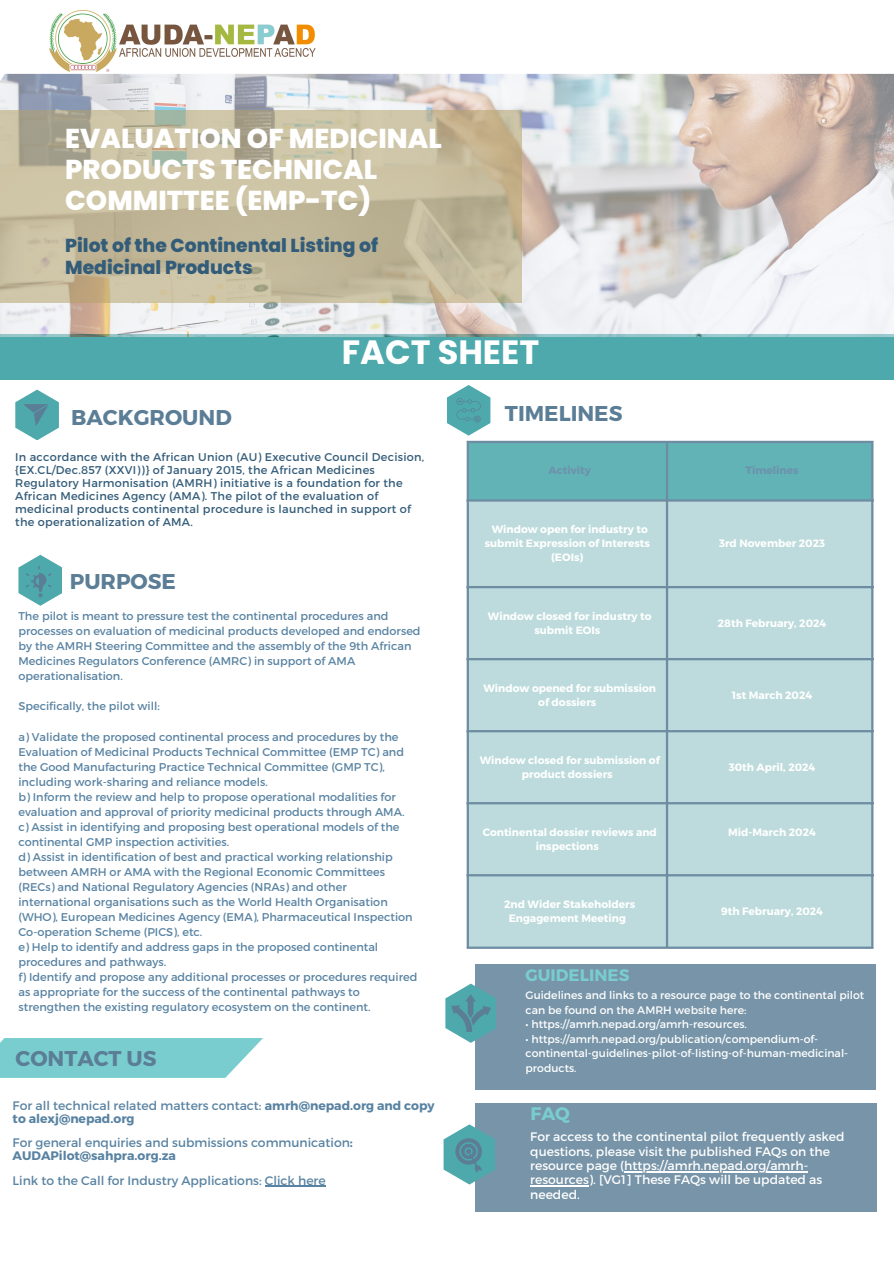
<style>
.page{position:relative;width:894px;height:1264px;background:#fff}
.page>*{position:absolute;margin:0;border:0;box-sizing:border-box;transform-origin:0 0}
.t1{font:700 33.6px "Poppins";color:#fff}
.t2{font:800 27.3px/31px "Poppins";color:#fff}
.t3{font:700 21.45px "Montserrat";color:#5b7e96}
.t4{font:700 21.3px "Montserrat";color:#5b7e96}
.t5{font:800 18.75px/21.9px "Poppins";color:#335c79}
.t6{font:700 18.15px "Montserrat";color:#79cdcf}
.t7{font:700 16.65px "Montserrat";color:#79cdcf}
.t8{font:12.3px/14.4px "Montserrat";color:#fff}
.t9{font:12.3px/12.3px "Montserrat";color:#5983a2}
.t10{font:700 12.3px/12.3px "Montserrat";color:#5983a2}
.t11{font:11.25px/15px "Montserrat";color:#5983a2}
.t12{font:11.25px/13.2px "Montserrat";letter-spacing:.02em;color:#335c79}
.t13{font:10.8px/14.4px "Montserrat";color:#fff}
.t14{font:700 10.65px/14.2px "Montserrat";color:#fff;text-align:center}
.t15{font:700 10.65px "Montserrat";color:#5983a2}
.s1{font-weight:400}
.s2{font-weight:700}
</style>
<div class="page">
<div style="left:475px;top:964px;width:400px;height:126px;background:#7794a8"></div>
<div style="left:475px;top:1102px;width:401px;height:109px;background:#7794a8"></div>
<svg style="left:443px;top:1124px;width:52px;height:60px"></svg>
<svg style="left:445px;top:983px;width:51px;height:59px"></svg>
<hr style="left:624px;top:1170px;width:184px;height:1px;background:#fff">
<hr style="left:530px;top:1185px;width:58px;height:1px;background:#fff">
<img style="left:50px;top:11px;width:265px;height:61px">
<svg style="left:0;top:1038px;width:263px;height:39px;background:#82d0d2"></svg>
<svg style="left:18px;top:555px;width:44px;height:50px"></svg>
<div style="left:469px;top:443px;width:401px;height:56px;background:#62b3b5"></div>
<div style="left:469px;top:501px;width:401px;height:445px;background:#bddbdc"></div>
<hr style="left:466px;top:443px;width:3px;height:503px;background:#5b7e96">
<hr style="left:665px;top:443px;width:3px;height:503px;background:#5b7e96">
<hr style="left:870px;top:443px;width:3px;height:503px;background:#5b7e96">
<hr style="left:466px;top:441px;width:407px;height:2px;background:#5b7e96">
<hr style="left:466px;top:499px;width:407px;height:2px;background:#5b7e96">
<hr style="left:466px;top:586px;width:407px;height:2px;background:#5b7e96">
<hr style="left:466px;top:658px;width:407px;height:2px;background:#5b7e96">
<hr style="left:466px;top:730px;width:407px;height:2px;background:#5b7e96">
<hr style="left:466px;top:802px;width:407px;height:2px;background:#5b7e96">
<hr style="left:466px;top:874px;width:407px;height:2px;background:#5b7e96">
<hr style="left:466px;top:946px;width:407px;height:2px;background:#5b7e96">
<svg style="left:15px;top:389px;width:44px;height:51px"></svg>
<svg style="left:447px;top:385px;width:43px;height:50px"></svg>
<div style="left:0;top:335px;width:893px;height:45px;background:#4da9ab"></div>
<img style="left:0;top:74px;width:893px;height:263px">
<svg style="left:0;top:110px;width:521px;height:193px;background:#c4ba9c"></svg>
<hr style="left:265px;top:1185px;width:61px;height:1px;background:#5983a2">
<p class="t2" style="left:65px;top:123px;width:378px">EVALUATION OF MEDICINAL<br>PRODUCTS TECHNICAL<br>COMMITTEE (EMP-TC)</p>
<p class="t5" style="left:65px;top:235px;width:314px">Pilot of the Continental Listing of<br>Medicinal Products</p>
<p class="t1" style="left:342px;top:329px;width:199px">FACT SHEET</p>
<p class="t3" style="left:71px;top:403px;width:162px">BACKGROUND</p>
<p class="t3" style="left:505px;top:399px;width:119px">TIMELINES</p>
<p class="t12" style="left:15px;top:449px;width:410px">In accordance with the African Union (AU) Executive Council Decision, {EX.CL/Dec.857 (XXVI))} of January 2015, the African Medicines Regulatory Harmonisation (AMRH) initiative is a foundation for the African Medicines Agency (AMA). The pilot of the evaluation of medicinal products continental procedure is launched in support of the operationalization of AMA.</p>
<p class="t3" style="left:70px;top:567px;width:108px">PURPOSE</p>
<p class="t11" style="left:18px;top:608px;width:403px">The pilot is meant to pressure test the continental procedures and processes on evaluation of medicinal products developed and endorsed by the AMRH Steering Committee and the assembly of the 9th African Medicines Regulators Conference (AMRC) in support of AMA operationalisation.</p>
<p class="t11" style="left:18px;top:698px;width:143px">Specifically, the pilot will:</p>
<p class="t11" style="left:18px;top:728px;width:387px">a) Validate the proposed continental process and procedures by the Evaluation of Medicinal Products Technical Committee (EMP TC) and the Good Manufacturing Practice Technical Committee (GMP TC), including work-sharing and reliance models.</p>
<p class="t11" style="left:18px;top:788px;width:387px">b) Inform the review and help to propose operational modalities for evaluation and approval of priority medicinal products through AMA.</p>
<p class="t11" style="left:18px;top:818px;width:382px">c) Assist in identifying and proposing best operational models of the continental GMP inspection activities.</p>
<p class="t11" style="left:18px;top:848px;width:395px">d) Assist in identification of best and practical working relationship between AMRH or AMA with the Regional Economic Committees (RECs) and National Regulatory Agencies (NRAs) and other international organisations such as the World Health Organisation (WHO), European Medicines Agency (EMA), Pharmaceutical Inspection Co-operation Scheme (PICS), etc.</p>
<p class="t11" style="left:18px;top:938px;width:361px">e) Help to identify and address gaps in the proposed continental procedures and pathways.</p>
<p class="t11" style="left:18px;top:968px;width:400px">f) Identify and propose any additional processes or procedures required as appropriate for the success of the continental pathways to strengthen the existing regulatory ecosystem on the continent.</p>
<p class="t4" style="left:16px;top:1044px;width:142px">CONTACT US</p>
<p class="t10" style="left:13px;top:1099px;width:423px"><span class="s1">For all technical related matters contact:</span> amrh@nepad.org and copy to alexj@nepad.org</p>
<p class="t9" style="left:13px;top:1136px;width:341px">For general enquiries and submissions communication<span class="s2">:<br>AUDAPilot@sahpra.org.za</span></p>
<p class="t9" style="left:13px;top:1173px;width:314px">Link to the Call for Industry Applications: Click here</p>
<p class="t15" style="left:548px;top:463px;width:44px">Activity</p>
<p class="t15" style="left:745px;top:463px;width:54px">Timelines</p>
<p class="t14" style="left:484px;top:521px;width:167px">Window open for industry to submit Expression of Interests (EOIs)</p>
<p class="t14" style="left:719px;top:535px;width:107px">3rd November 2023</p>
<p class="t14" style="left:487px;top:608px;width:165px">Window closed for industry to submit EOIs</p>
<p class="t14" style="left:717px;top:615px;width:110px">28th February, 2024</p>
<p class="t14" style="left:483px;top:680px;width:174px">Window opened for submission of dossiers</p>
<p class="t14" style="left:731px;top:687px;width:82px">1st March 2024</p>
<p class="t14" style="left:479px;top:752px;width:181px">Window closed for submission of product dossiers</p>
<p class="t14" style="left:728px;top:759px;width:88px">30th April, 2024</p>
<p class="t14" style="left:482px;top:824px;width:176px">Continental dossier reviews and inspections</p>
<p class="t14" style="left:728px;top:824px;width:89px">Mid-March 2024</p>
<p class="t14" style="left:504px;top:896px;width:132px">2nd Wider Stakeholders<br>Engagement Meeting</p>
<p class="t14" style="left:720px;top:903px;width:103px">9th February, 2024</p>
<p class="t7" style="left:525px;top:963px;width:105px">GUIDELINES</p>
<p class="t13" style="left:525px;top:987px;width:340px">Guidelines and links to a resource page to the continental pilot can be found on the AMRH website here:</p>
<p class="t13" style="left:525px;top:1016px;width:223px">• https://amrh.nepad.org/amrh-resources.</p>
<p class="t13" style="left:525px;top:1031px;width:324px">• https://amrh.nepad.org/publication/compendium-of&shy;continental-guidelines-pilot-of-listing-of-human-medicinal-</p>
<p class="t13" style="left:525px;top:1060px;width:52px">products.</p>
<p class="t6" style="left:530px;top:1101px;width:41px">FAQ</p>
<p class="t8" style="left:530px;top:1128px;width:316px">For access to the continental pilot frequently asked questions, please visit the published FAQs on the resource page (https://amrh.nepad.org/amrh&shy;resources). [VG1] These FAQs will be updated as needed.</p>
</div>
